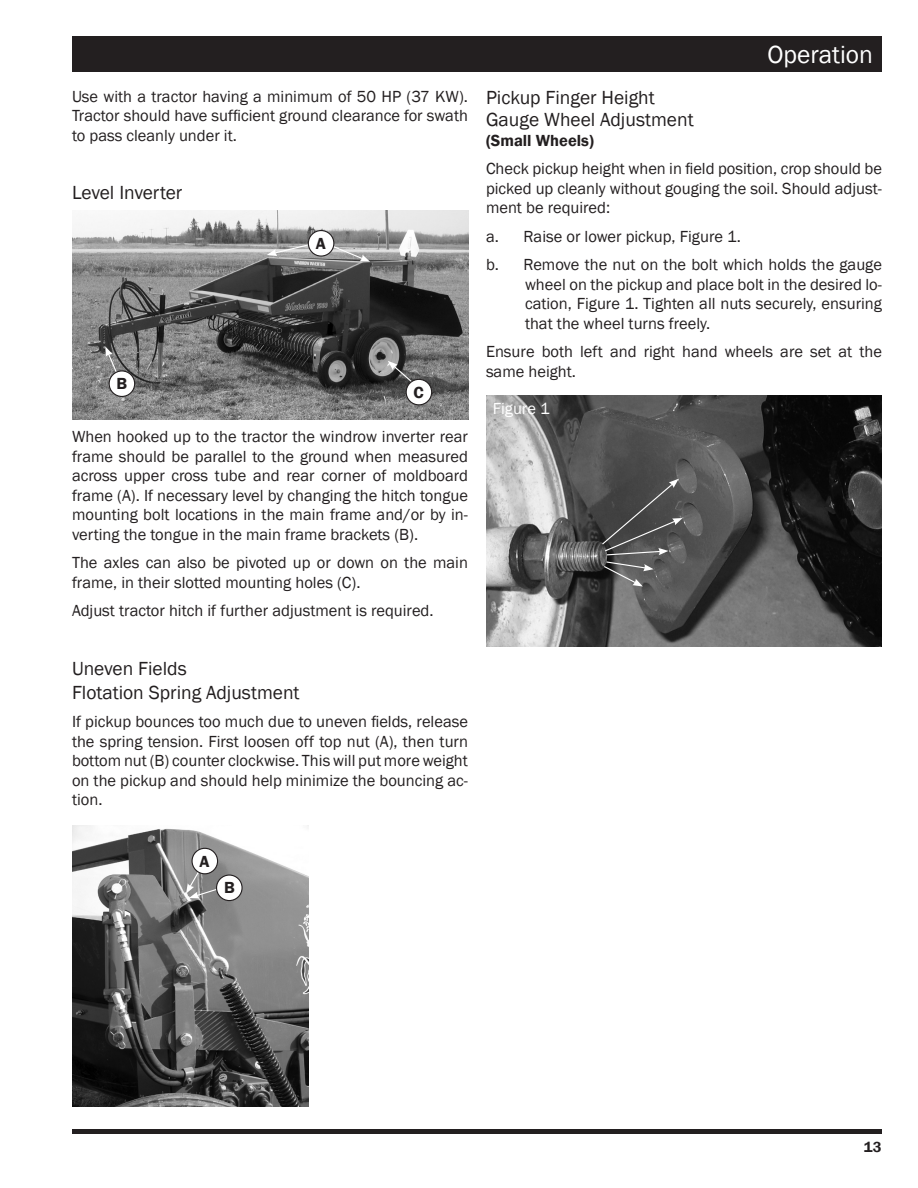
<style>
.page{position:relative;width:918px;height:1188px;background:#fff}
.page>*{position:absolute;margin:0;border:0;box-sizing:border-box;transform-origin:0 0}
.Head{font:25.5px "Franklin Gothic";color:#fff}
.Sub-Head{font:19.5px "Franklin Gothic";color:#231f20}
.Body{font:16.5px/19.5px "Franklin Gothic";color:#231f20;text-align:justify}
.List{font:16.5px/19.5px "Franklin Gothic";color:#231f20;text-align:justify}
.Body-2{font:600 16.5px "Franklin Gothic";color:#231f20}
.t1{font:16.5px "Franklin Gothic";color:#fff}
.Letters{font:600 16.5px "Franklin Gothic";color:#231f20}
.t2{font:600 15px "Franklin Gothic";color:#231f20}
</style>
<div class="page">
<div style="left:72px;top:36px;width:810px;height:36px;background:#231f20"></div>
<hr style="left:72px;top:1130px;width:810px;height:4px;background:#231f20">
<img style="left:486px;top:395px;width:396px;height:252px">
<svg style="left:601px;top:479px;width:82px;height:107px;background:#575757"></svg>
<img style="left:72px;top:825px;width:237px;height:282px">
<div style="left:217px;top:875px;width:25px;height:26px;background:#fff;border-radius:50%"></div>
<div style="left:216px;top:874px;width:27px;height:27px;border:1px solid #231f20;border-radius:50%"></div>
<svg style="left:186px;top:868px;width:33px;height:30px"></svg>
<div style="left:192px;top:848px;width:26px;height:26px;background:#fff;border-radius:50%"></div>
<div style="left:192px;top:848px;width:26px;height:26px;border:1px solid #231f20;border-radius:50%"></div>
<img style="left:72px;top:210px;width:396px;height:209px">
<svg style="left:267px;top:242px;width:48px;height:14px"></svg>
<svg style="left:326px;top:242px;width:44px;height:20px"></svg>
<div style="left:308px;top:231px;width:26px;height:25px;background:#fff;border-radius:50%"></div>
<div style="left:308px;top:230px;width:26px;height:27px;border:1px solid #231f20;border-radius:50%"></div>
<svg style="left:388px;top:361px;width:30px;height:26px"></svg>
<div style="left:406px;top:379px;width:26px;height:26px;background:#fff;border-radius:50%"></div>
<div style="left:406px;top:379px;width:26px;height:26px;border:1px solid #231f20;border-radius:50%"></div>
<svg style="left:105px;top:346px;width:15px;height:32px"></svg>
<div style="left:109px;top:371px;width:26px;height:25px;background:#fff;border-radius:50%"></div>
<div style="left:109px;top:370px;width:26px;height:27px;border:1px solid #231f20;border-radius:50%"></div>
<p class="Body" style="left:72px;top:87px;width:397px">Use with a tractor having a minimum of 50 HP (37 KW).<br>Tractor should have sufficient ground clearance for swath to pass cleanly under it.</p>
<p class="Sub-Head" style="left:72px;top:180px;width:112px">Level Inverter</p>
<p class="Letters" style="left:117px;top:374px;width:12px">B</p>
<p class="Letters" style="left:316px;top:233px;width:12px">A</p>
<p class="Letters" style="left:414px;top:382px;width:12px">C</p>
<p class="Body" style="left:72px;top:427px;width:398px">When hooked up to the tractor the windrow inverter rear frame should be parallel to the ground when measured across upper cross tube and rear corner of moldboard frame (A). If necessary level by changing the hitch tongue mounting bolt locations in the main frame and/or by in&shy;verting the tongue in the main frame brackets (B).</p>
<p class="Body" style="left:72px;top:553px;width:397px">The axles can also be pivoted up or down on the main frame, in their slotted mounting holes (C).</p>
<p class="Body" style="left:72px;top:601px;width:363px">Adjust tractor hitch if further adjustment is required.</p>
<p class="Sub-Head" style="left:72px;top:656px;width:116px">Uneven Fields</p>
<p class="Sub-Head" style="left:72px;top:680px;width:229px">Flotation Spring Adjustment</p>
<p class="Body" style="left:72px;top:712px;width:398px">If pickup bounces too much due to uneven fields, release the spring tension. First loosen off top nut (A), then turn bottom nut (B) counter clockwise. This will put more weight on the pickup and should help minimize the bouncing ac&shy;tion.</p>
<p class="Head" style="left:767px;top:39px;width:107px">Operation</p>
<p class="Sub-Head" style="left:486px;top:85px;width:170px">Pickup Finger Height</p>
<p class="Sub-Head" style="left:486px;top:108px;width:209px">Gauge Wheel Adjustment</p>
<p class="Body-2" style="left:486px;top:130px;width:109px">(Small Wheels)</p>
<p class="List" style="left:486px;top:159px;width:398px">Check pickup height when in field position, crop should be picked up cleanly without gouging the soil. Should adjust&shy;ment be required:</p>
<p class="List" style="left:486px;top:227px;width:256px">a. Raise or lower pickup, Figure 1.</p>
<p class="List" style="left:525px;top:255px;width:359px;text-indent:-39px">b. Remove the nut on the bolt which holds the gauge wheel on the pickup and place bolt in the desired lo&shy;cation, Figure 1. Tighten all nuts securely, ensuring that the wheel turns freely.</p>
<p class="Body" style="left:486px;top:342px;width:397px">Ensure both left and right hand wheels are set at the same height.</p>
<p class="t1" style="left:493px;top:398px;width:59px">Figure 1</p>
<p class="Letters" style="left:200px;top:851px;width:12px">A</p>
<p class="Letters" style="left:224px;top:878px;width:12px">B</p>
<p class="t2" style="left:864px;top:1138px;width:19px">13</p>
</div>
